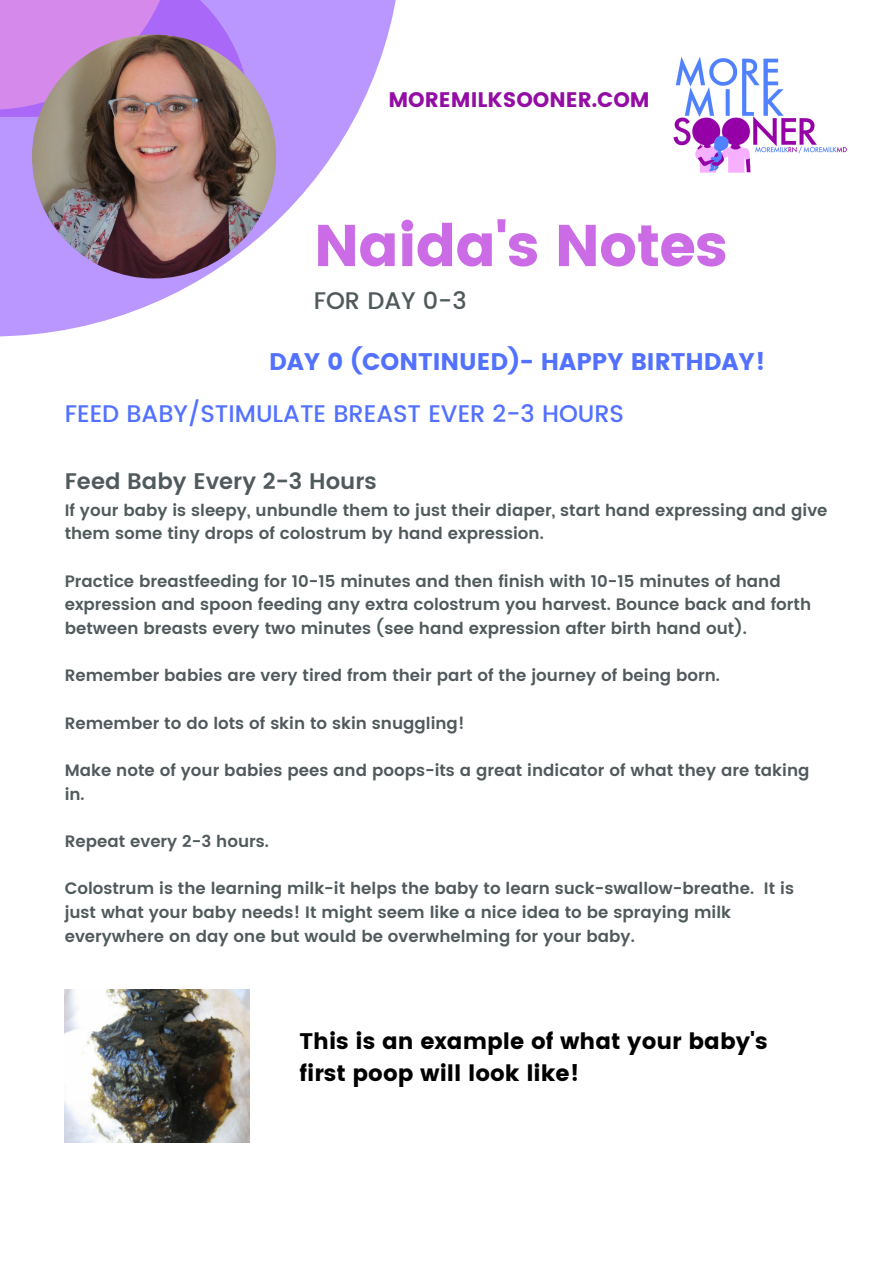
<style>
.page{position:relative;width:894px;height:1264px;background:#fff}
.page>*{position:absolute;margin:0;border:0;box-sizing:border-box;transform-origin:0 0}
.t1{font:58.5px "Poppins";letter-spacing:-.02em;color:#cb6ce6}
.t2{font:500 24px "Poppins";color:#5271ff}
.t3{font:24px "Poppins";color:#5271ff}
.t4{font:500 24px "Poppins";color:#50595b}
.t5{font:22.5px/31.5px "Poppins";color:#000}
.t6{font:600 22.5px "Poppins";color:#50595b}
.t7{font:21px "Poppins";color:#930da4}
.t8{font:600 16.5px/23.7px "Poppins";color:#50595b}
</style>
<div class="page">
<svg style="left:0;top:0;width:396px;height:336px"></svg>
<img style="left:32px;top:35px;width:244px;height:243px;border-radius:50%">
<img style="left:673px;top:57px;width:174px;height:116px">
<img style="left:65px;top:989px;width:184px;height:153px">
<p class="t7" style="left:388px;top:88px;width:263px">MOREMILKSOONER.COM</p>
<p class="t1" style="left:313px;top:212px;width:415px">Naida's Notes</p>
<p class="t4" style="left:313px;top:287px;width:154px">FOR DAY 0-3</p>
<p class="t3" style="left:269px;top:347px;width:497px">DAY 0 (CONTINUED)- HAPPY BIRTHDAY!</p>
<p class="t2" style="left:65px;top:399px;width:560px">FEED BABY/STIMULATE BREAST EVER 2-3 HOURS</p>
<p class="t6" style="left:65px;top:468px;width:313px">Feed Baby Every 2-3 Hours</p>
<p class="t8" style="left:65px;top:498px;width:764px">If your baby is sleepy, unbundle them to just their diaper, start hand expressing and give them some tiny drops of colostrum by hand expression.</p>
<p class="t8" style="left:65px;top:569px;width:747px">Practice breastfeeding for 10-15 minutes and then finish with 10-15 minutes of hand expression and spoon feeding any extra colostrum you harvest. Bounce back and forth between breasts every two minutes (see hand expression after birth hand out).</p>
<p class="t8" style="left:65px;top:664px;width:656px">Remember babies are very tired from their part of the journey of being born.</p>
<p class="t8" style="left:65px;top:711px;width:401px">Remember to do lots of skin to skin snuggling!</p>
<p class="t8" style="left:65px;top:758px;width:746px">Make note of your babies pees and poops-its a great indicator of what they are taking in.</p>
<p class="t8" style="left:65px;top:829px;width:205px">Repeat every 2-3 hours.</p>
<p class="t8" style="left:65px;top:876px;width:730px">Colostrum is the learning milk-it helps the baby to learn suck-swallow-breathe. It is just what your baby needs! It might seem like a nice idea to be spraying milk everywhere on day one but would be overwhelming for your baby.</p>
<p class="t5" style="left:299px;top:1025px;width:469px">This is an example of what your baby's first poop will look like!</p>
</div>
